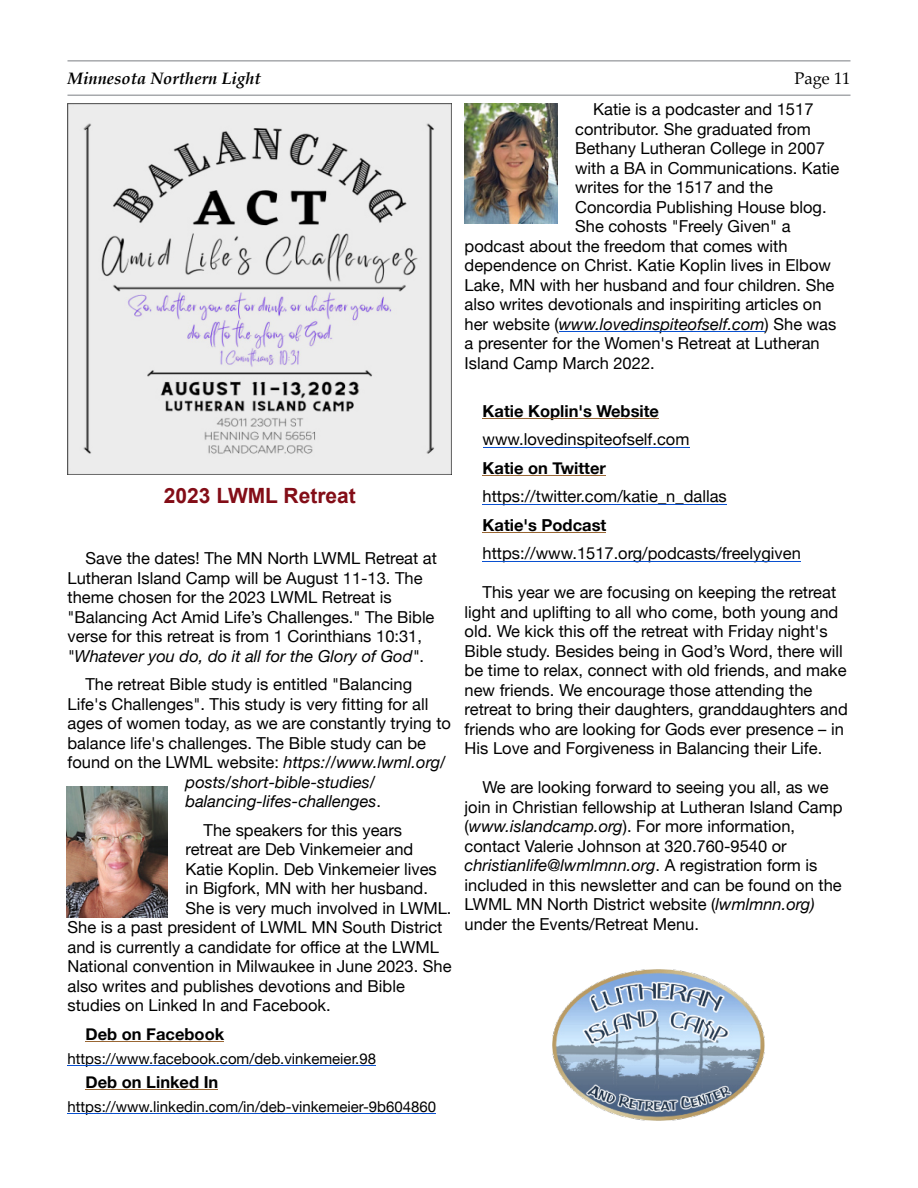
<style>
.page{position:relative;width:918px;height:1188px;background:#fff}
.page>*{position:absolute;margin:0;border:0;box-sizing:border-box;transform-origin:0 0}
.t1{font:700 21px "Arial";color:#830d17}
.t2{font:16.5px/19.5px "Helvetica Neue";color:#000}
.t3{font:italic 16.5px "Helvetica Neue";color:#000}
.t4{font:700 16.5px "Helvetica Neue";color:#000}
.t5{font:italic 700 16.5px "Palatino";color:#000}
.t6{font:16.5px "Palatino";color:#000}
.t7{font:15px "Helvetica Neue";color:#000}
.s1{font-style:italic}
.s2{font-style:normal}
</style>
<div class="page">
<img style="left:68px;top:104px;width:383px;height:371px">
<hr style="left:68px;top:94px;width:782px;height:2px;background:#a7a9ac">
<hr style="left:68px;top:60px;width:782px;height:2px;background:#a7a9ac">
<hr style="left:86px;top:1041px;width:138px;height:1px;background:#963">
<hr style="left:68px;top:1065px;width:308px;height:1px;background:#0950d0">
<hr style="left:86px;top:1089px;width:132px;height:1px;background:#963">
<hr style="left:68px;top:1113px;width:368px;height:1px;background:#0950d0">
<hr style="left:559px;top:331px;width:206px;height:1px;background:#0950d0">
<hr style="left:483px;top:418px;width:176px;height:1px;background:#963">
<hr style="left:483px;top:447px;width:206px;height:1px;background:#0950d0">
<hr style="left:483px;top:475px;width:123px;height:1px;background:#963">
<hr style="left:483px;top:504px;width:244px;height:1px;background:#0950d0">
<hr style="left:483px;top:532px;width:123px;height:1px;background:#963">
<hr style="left:483px;top:561px;width:318px;height:1px;background:#0950d0">
<img style="left:66px;top:787px;width:102px;height:130px">
<img style="left:465px;top:104px;width:92px;height:120px">
<img style="left:552px;top:969px;width:213px;height:152px">
<p class="t5" style="left:68px;top:70px;width:195px">Minnesota Northern Light</p>
<p class="t6" style="left:795px;top:70px;width:57px">Page 11</p>
<p class="t1" style="left:164px;top:487px;width:194px">2023 LWML Retreat</p>
<p class="t2" style="left:68px;top:548px;width:371px;text-indent:18px">Save the dates! The MN North LWML Retreat at Lutheran Island Camp will be August 11-13. The theme chosen for the 2023 LWML Retreat is "Balancing Act Amid Life’s Challenges." The Bible verse for this retreat is from 1 Corinthians 10:31, <span class="s1">"Whatever you do, do it all for the Glory of God"</span>.</p>
<p class="t2" style="left:86px;top:674px;width:328px">The retreat Bible study is entitled "Balancing</p>
<p class="t2" style="left:68px;top:694px;width:362px">Life's Challenges". This study is very fitting for all</p>
<p class="t2" style="left:68px;top:713px;width:385px">ages of women today, as we are constantly trying to</p>
<p class="t2" style="left:68px;top:733px;width:360px">balance life's challenges. The Bible study can be</p>
<p class="t2" style="left:68px;top:752px;width:380px">found on the LWML website: <span class="s1">https://www.lwml.org/</span></p>
<p class="t3" style="left:186px;top:772px;width:191px">posts/short-bible-studies/</p>
<p class="t3" style="left:186px;top:791px;width:197px">balancing-lifes-challenges<span class="s2">.</span></p>
<p class="t2" style="left:204px;top:820px;width:200px">The speakers for this years</p>
<p class="t2" style="left:186px;top:839px;width:229px">retreat are Deb Vinkemeier and</p>
<p class="t2" style="left:186px;top:859px;width:253px">Katie Koplin. Deb Vinkemeier lives</p>
<p class="t2" style="left:186px;top:878px;width:244px">in Bigfork, MN with her husband.</p>
<p class="t2" style="left:186px;top:898px;width:267px">She is very much involved in LWML.</p>
<p class="t2" style="left:68px;top:917px;width:377px">She is a past president of LWML MN South District</p>
<p class="t2" style="left:68px;top:937px;width:373px">and is currently a candidate for office at the LWML</p>
<p class="t2" style="left:68px;top:956px;width:386px">National convention in Milwaukee in June 2023. She</p>
<p class="t2" style="left:68px;top:976px;width:339px">also writes and publishes devotions and Bible</p>
<p class="t2" style="left:68px;top:995px;width:265px">studies on Linked In and Facebook.</p>
<p class="t4" style="left:86px;top:1023px;width:140px">Deb on Facebook</p>
<p class="t7" style="left:68px;top:1049px;width:310px">https://www.facebook.com/deb.vinkemeier.98</p>
<p class="t4" style="left:86px;top:1071px;width:134px">Deb on Linked In</p>
<p class="t7" style="left:68px;top:1097px;width:370px">https://www.linkedin.com/in/deb-vinkemeier-9b604860</p>
<p class="t2" style="left:593px;top:99px;width:222px">Katie is a podcaster and 1517</p>
<p class="t2" style="left:575px;top:119px;width:237px">contributor. She graduated from</p>
<p class="t2" style="left:575px;top:138px;width:251px">Bethany Lutheran College in 2007</p>
<p class="t2" style="left:575px;top:158px;width:266px">with a BA in Communications. Katie</p>
<p class="t2" style="left:575px;top:177px;width:199px">writes for the 1517 and the</p>
<p class="t2" style="left:575px;top:197px;width:253px">Concordia Publishing House blog.</p>
<p class="t2" style="left:575px;top:216px;width:217px">She cohosts "Freely Given" a</p>
<p class="t2" style="left:465px;top:236px;width:325px">podcast about the freedom that comes with</p>
<p class="t2" style="left:465px;top:255px;width:368px">dependence on Christ. Katie Koplin lives in Elbow</p>
<p class="t2" style="left:465px;top:275px;width:371px">Lake, MN with her husband and four children. She</p>
<p class="t2" style="left:465px;top:294px;width:358px">also writes devotionals and inspiriting articles on</p>
<p class="t3" style="left:465px;top:314px;width:373px"><span class="s2">her website (</span>www.lovedinspiteofself.com<span class="s2">) She was</span></p>
<p class="t2" style="left:465px;top:333px;width:357px">a presenter for the Women's Retreat at Lutheran</p>
<p class="t2" style="left:465px;top:353px;width:192px">Island Camp March 2022.</p>
<p class="t4" style="left:483px;top:401px;width:178px">Katie Koplin's Website</p>
<p class="t2" style="left:483px;top:429px;width:208px">www.lovedinspiteofself.com</p>
<p class="t4" style="left:483px;top:458px;width:125px">Katie on Twitter</p>
<p class="t2" style="left:483px;top:486px;width:246px">https://twitter.com/katie_n_dallas</p>
<p class="t4" style="left:483px;top:515px;width:125px">Katie's Podcast</p>
<p class="t2" style="left:483px;top:543px;width:320px">https://www.1517.org/podcasts/freelygiven</p>
<p class="t2" style="left:465px;top:582px;width:385px;text-indent:18px">This year we are focusing on keeping the retreat light and uplifting to all who come, both young and old. We kick this off the retreat with Friday night's Bible study. Besides being in God’s Word, there will be time to relax, connect with old friends, and make new friends. We encourage those attending the retreat to bring their daughters, granddaughters and friends who are looking for Gods ever presence – in His Love and Forgiveness in Balancing their Life.</p>
<p class="t2" style="left:465px;top:777px;width:380px;text-indent:18px">We are looking forward to seeing you all, as we join in Christian fellowship at Lutheran Island Camp (<span class="s1">www.islandcamp.org</span>). For more information, contact Valerie Johnson at 320.760-9540 or <span class="s1">christianlife@lwmlmnn.org</span>. A registration form is included in this newsletter and can be found on the LWML MN North District website (<span class="s1">lwmlmnn.org) </span>under the Events/Retreat Menu.</p>
</div>
